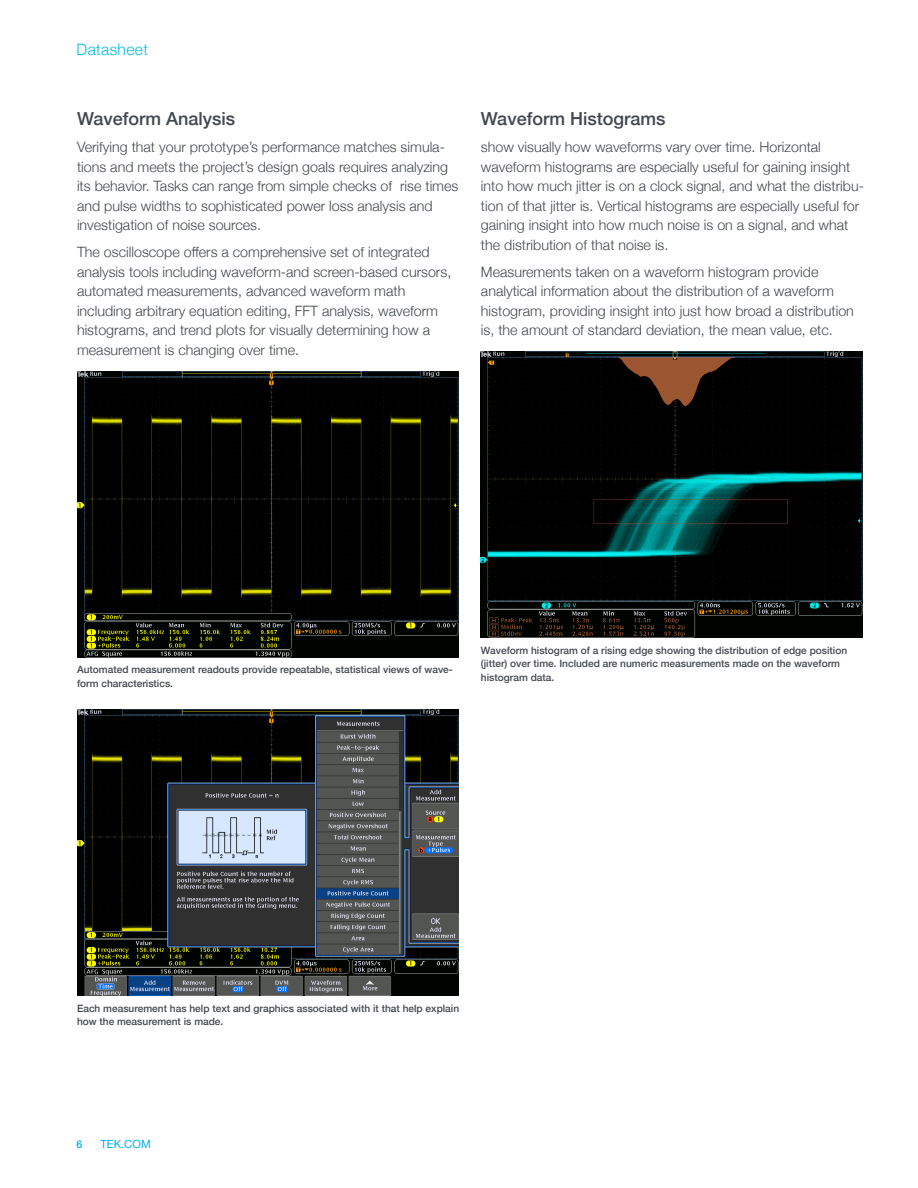
<style>
.page{position:relative;width:918px;height:1188px;background:#fff}
.page>*{position:absolute;margin:0;border:0;box-sizing:border-box;transform-origin:0 0}
.t1{font:500 18px "Helvetica Neue";color:#43474f}
.t2{font:300 15.75px "Helvetica Neue";letter-spacing:.02em;color:#00bfdf}
.t3{font:300 14.25px/19.5px "Helvetica Neue";color:#43474f}
.t4{font:11.25px "Helvetica Neue";color:#00aeef}
.t5{font:500 10.5px "Helvetica Neue";color:#00aeef}
.t6{font:500 10.2px/13.5px "Helvetica Neue";color:#43474f}
</style>
<div class="page">
<img style="left:77px;top:371px;width:382px;height:286px">
<img style="left:77px;top:710px;width:382px;height:286px">
<img style="left:481px;top:352px;width:381px;height:286px">
<p class="t2" style="left:77px;top:37px;width:73px">Datasheet</p>
<p class="t1" style="left:77px;top:104px;width:160px">Waveform Analysis</p>
<p class="t3" style="left:77px;top:137px;width:383px">Verifying that your prototype’s performance matches simula&shy;tions and meets the project’s design goals requires analyzing its behavior. Tasks can range from simple checks of rise times and pulse widths to sophisticated power loss analysis and investigation of noise sources.</p>
<p class="t3" style="left:77px;top:242px;width:375px">The oscilloscope offers a comprehensive set of integrated analysis tools including waveform-and screen-based cursors, automated measurements, advanced waveform math including arbitrary equation editing, FFT analysis, waveform histograms, and trend plots for visually determining how a measurement is changing over time.</p>
<p class="t1" style="left:481px;top:104px;width:186px">Waveform Histograms</p>
<p class="t3" style="left:481px;top:137px;width:384px">show visually how waveforms vary over time. Horizontal waveform histograms are especially useful for gaining insight into how much jitter is on a clock signal, and what the distribu&shy;tion of that jitter is. Vertical histograms are especially useful for gaining insight into how much noise is on a signal, and what the distribution of that noise is.</p>
<p class="t3" style="left:481px;top:261px;width:374px">Measurements taken on a waveform histogram provide analytical information about the distribution of a waveform histogram, providing insight into just how broad a distribution is, the amount of standard deviation, the mean value, etc.</p>
<p class="t6" style="left:77px;top:662px;width:377px">Automated measurement readouts provide repeatable, statistical views of wave&shy;form characteristics.</p>
<p class="t6" style="left:481px;top:643px;width:367px">Waveform histogram of a rising edge showing the distribution of edge position (jitter) over time. Included are numeric measurements made on the waveform histogram data.</p>
<p class="t6" style="left:77px;top:1001px;width:383px">Each measurement has help text and graphics associated with it that help explain how the measurement is made.</p>
<p class="t5" style="left:77px;top:1136px;width:7px">6</p>
<p class="t4" style="left:100px;top:1136px;width:52px">TEK.COM</p>
</div>
